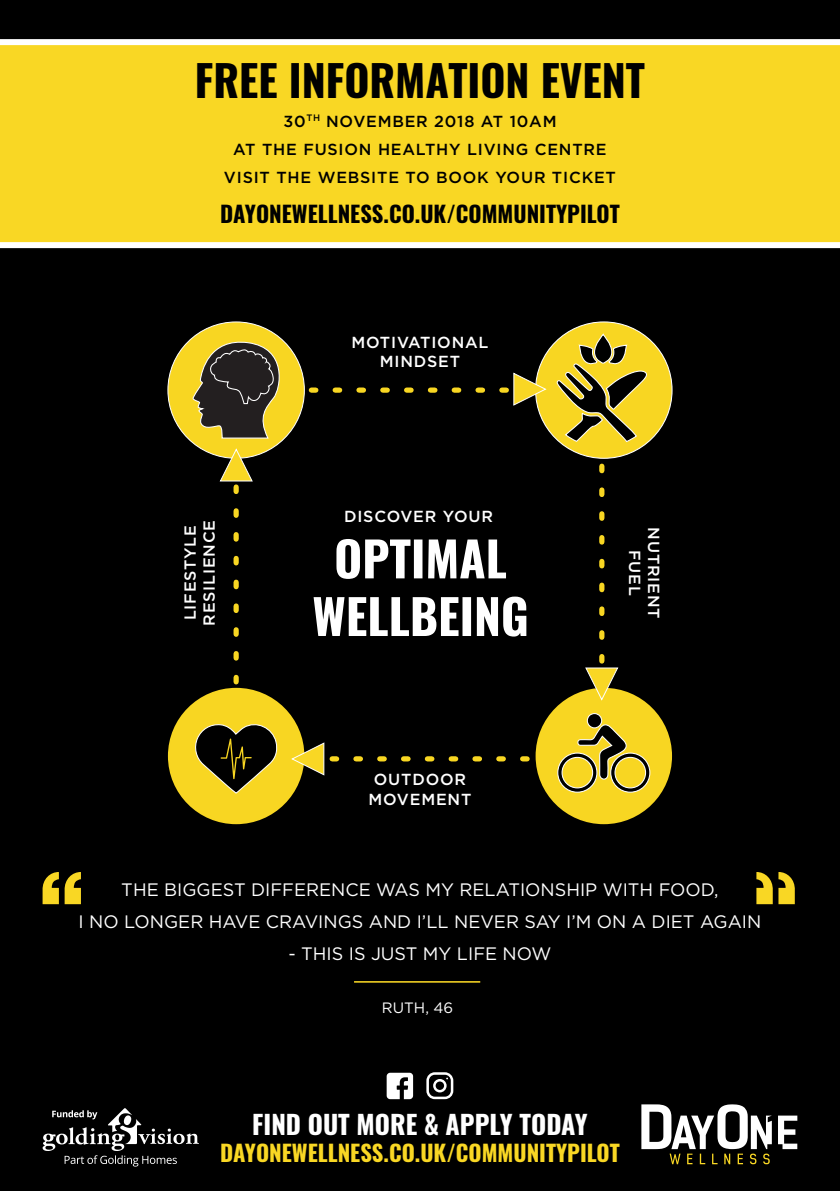
<style>
.page{position:relative;width:840px;height:1191px;background:#fff}
.page>*{position:absolute;margin:0;border:0;box-sizing:border-box;transform-origin:0 0}
.t1{font:700 43px "Oswald";color:#000}
.t2{font:700 26px "Oswald";color:#fff}
.t3{font:700 22.6px "Oswald";color:#000}
.t4{font:700 22.6px "Oswald";color:#f9d724}
.t5{font:18px "Gotham";color:#fff}
.t6{font:500 16px "Gotham";letter-spacing:.05em;color:#000}
.t7{font:500 16px "Gotham";letter-spacing:.05em;color:#fff}
.t8{font:15px "Gotham";color:#fff}
</style>
<div class="page">
<div style="left:0;top:0;width:839px;height:1191px;background:#000"></div>
<div style="left:0;top:39px;width:839px;height:209px;background:#f9d724"></div>
<svg style="left:641px;top:1104px;width:130px;height:60px"></svg>
<svg style="left:778px;top:1115px;width:19px;height:34px"></svg>
<svg style="left:386px;top:1072px;width:27px;height:27px"></svg>
<svg style="left:426px;top:1072px;width:27px;height:27px"></svg>
<hr style="left:354px;top:981px;width:126px;height:1px;background:#f9d724">
<svg style="left:42px;top:872px;width:39px;height:32px"></svg>
<svg style="left:756px;top:872px;width:38px;height:32px"></svg>
<div style="left:168px;top:322px;width:136px;height:136px;background:#f8d622;border-radius:50%"></div>
<div style="left:535px;top:322px;width:136px;height:136px;background:#f8d622;border-radius:50%"></div>
<div style="left:168px;top:688px;width:136px;height:136px;background:#f8d622;border-radius:50%"></div>
<div style="left:535px;top:688px;width:136px;height:136px;background:#f8d622;border-radius:50%"></div>
<svg style="left:192px;top:333px;width:458px;height:461px"></svg>
<svg style="left:43px;top:1108px;width:156px;height:59px"></svg>
<p class="t1" style="left:195px;top:50px;width:451px">FREE INFORMATION EVENT</p>
<p class="t6" style="left:283px;top:111px;width:274px">30<sup>TH</sup> NOVEMBER 2018 AT 10AM</p>
<p class="t6" style="left:233px;top:139px;width:375px">AT THE FUSION HEALTHY LIVING CENTRE</p>
<p class="t6" style="left:224px;top:167px;width:393px">VISIT THE WEBSITE TO BOOK YOUR TICKET</p>
<p class="t3" style="left:220px;top:198px;width:401px">DAYONEWELLNESS.CO.UK/COMMUNITYPILOT</p>
<p class="t7" style="left:179px;top:620px;width:97px;rotate:-90deg">LIFESTYLE</p>
<p class="t7" style="left:199px;top:625px;width:107px;rotate:-90deg">RESILIENCE</p>
<p class="t7" style="left:351px;top:331px;width:138px">MOTIVATIONAL</p>
<p class="t7" style="left:379px;top:350px;width:82px">MINDSET</p>
<p class="t7" style="left:344px;top:506px;width:150px">DISCOVER YOUR</p>
<p class="t7" style="left:373px;top:769px;width:94px">OUTDOOR</p>
<p class="t7" style="left:368px;top:788px;width:104px">MOVEMENT</p>
<p class="t7" style="left:664px;top:527px;width:93px;rotate:90deg">NUTRIENT</p>
<p class="t7" style="left:644px;top:550px;width:47px;rotate:90deg">FUEL</p>
<p class="t5" style="left:121px;top:878px;width:598px">THE BIGGEST DIFFERENCE WAS MY RELATIONSHIP WITH FOOD,</p>
<p class="t5" style="left:79px;top:910px;width:684px">I NO LONGER HAVE CRAVINGS AND I’LL NEVER SAY I’M ON A DIET AGAIN</p>
<p class="t5" style="left:288px;top:942px;width:264px">- THIS IS JUST MY LIFE NOW</p>
<p class="t8" style="left:382px;top:998px;width:73px">RUTH, 46</p>
<p class="t2" style="left:252px;top:1106px;width:337px">FIND OUT MORE &amp; APPLY TODAY</p>
<p class="t4" style="left:220px;top:1137px;width:401px">DAYONEWELLNESS.CO.UK/COMMUNITYPILOT</p>
</div>
